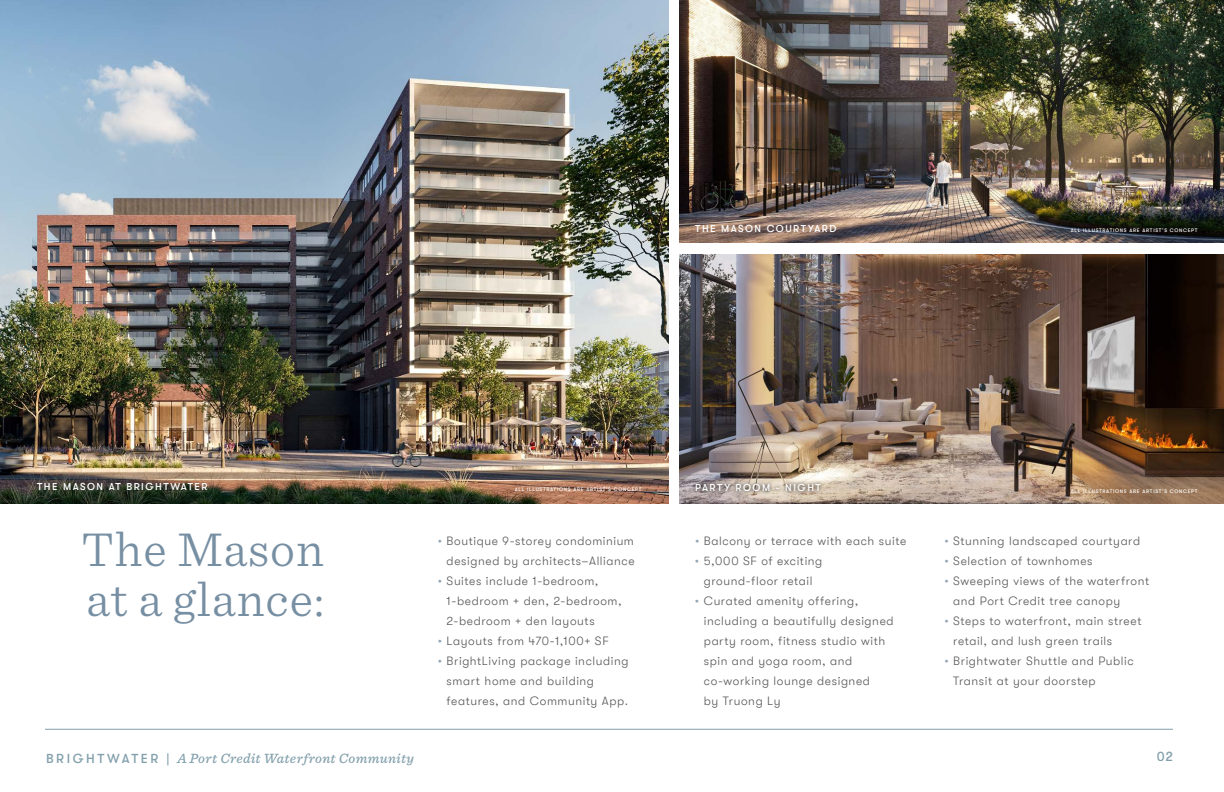
<style>
.page{position:relative;width:1224px;height:792px;background:#fff}
.page>*{position:absolute;margin:0;border:0;box-sizing:border-box;transform-origin:0 0}
.t1{font:300 50px/50px "Sentinel";letter-spacing:.02em;color:#778fa3}
.t2{font:italic 500 14px "Sentinel";letter-spacing:.015em;color:#003e58}
.t3{font:500 13px "GT Walsheim Pro";color:#003e58}
.t4{font:300 12px/20px "GT Walsheim Pro";letter-spacing:.05em;color:#57585a}
.t5{font:500 10px "GT Walsheim Pro";letter-spacing:.15em;color:#fff}
.t6{font:500 5px "GT Walsheim Pro";letter-spacing:.15em;color:#fff}
.s1{color:#92a5b5}
.s2{font-family:"GT Walsheim Pro";font-style:normal;font-size:13px}
</style>
<div class="page">
<img style="left:0;top:0;width:668px;height:503px">
<img style="left:680px;top:0;width:544px;height:243px">
<img style="left:680px;top:255px;width:544px;height:249px">
<div style="left:691px;top:480px;width:134px;height:16px;background:#231f20;opacity:.75"></div>
<hr style="left:45px;top:729px;width:1128px;height:1px;background:#003e58">
<p class="t5" style="left:37px;top:481px;width:172px">THE MASON AT BRIGHTWATER</p>
<p class="t5" style="left:695px;top:223px;width:143px">THE MASON COURTYARD</p>
<p class="t6" style="left:515px;top:487px;width:128px">ALL ILLUSTRATIONS ARE ARTIST’S CONCEPT</p>
<p class="t5" style="left:695px;top:482px;width:127px">PARTY ROOM - NIGHT</p>
<p class="t6" style="left:1071px;top:227px;width:128px">ALL ILLUSTRATIONS ARE ARTIST’S CONCEPT</p>
<p class="t6" style="left:1071px;top:488px;width:128px">ALL ILLUSTRATIONS ARE ARTIST’S CONCEPT</p>
<p class="t1" style="left:81px;top:521px;width:245px">The Mason at a glance:</p>
<p class="t4" style="left:944px;top:531px;width:197px"><span class="s1">•</span> Stunning landscaped courtyard</p>
<p class="t4" style="left:438px;top:531px;width:198px;text-align:right"><span class="s1">•</span> Boutique 9-storey condominium designed by architects–Alliance</p>
<p class="t4" style="left:447px;top:571px;width:176px;text-indent:-9px"><span class="s1">•</span> Suites include 1-bedroom,<br>1-bedroom + den, 2-bedroom,<br>2-bedroom + den layouts</p>
<p class="t4" style="left:438px;top:631px;width:173px"><span class="s1">•</span> Layouts from 470-1,100+ SF</p>
<p class="t4" style="left:447px;top:651px;width:183px;text-indent:-9px"><span class="s1">•</span> BrightLiving package including smart home and building features, and Community App.</p>
<p class="t4" style="left:695px;top:531px;width:213px"><span class="s1">•</span> Balcony or terrace with each suite</p>
<p class="t4" style="left:695px;top:551px;width:129px;text-align:center"><span class="s1">•</span> 5,000 SF of exciting ground-floor retail</p>
<p class="t4" style="left:704px;top:591px;width:191px;text-indent:-9px"><span class="s1">•</span> Curated amenity offering, including a beautifully designed party room, fitness studio with spin and yoga room, and co-working lounge designed<br>by Truong Ly</p>
<p class="t4" style="left:944px;top:551px;width:150px"><span class="s1">•</span> Selection of townhomes</p>
<p class="t4" style="left:953px;top:571px;width:197px;text-indent:-9px"><span class="s1">•</span> Sweeping views of the waterfront and Port Credit tree canopy</p>
<p class="t4" style="left:953px;top:611px;width:190px;text-indent:-9px"><span class="s1">•</span> Steps to waterfront, main street retail, and lush green trails</p>
<p class="t4" style="left:953px;top:651px;width:182px;text-indent:-9px"><span class="s1">•</span> Brightwater Shuttle and Public<br>Transit at your doorstep</p>
<p class="t2" style="left:46px;top:747px;width:370px"><span class="s2">B R I G H T WAT E R |</span> A Port Credit Waterfront Community</p>
<p class="t3" style="left:1157px;top:749px;width:18px">02</p>
</div>
